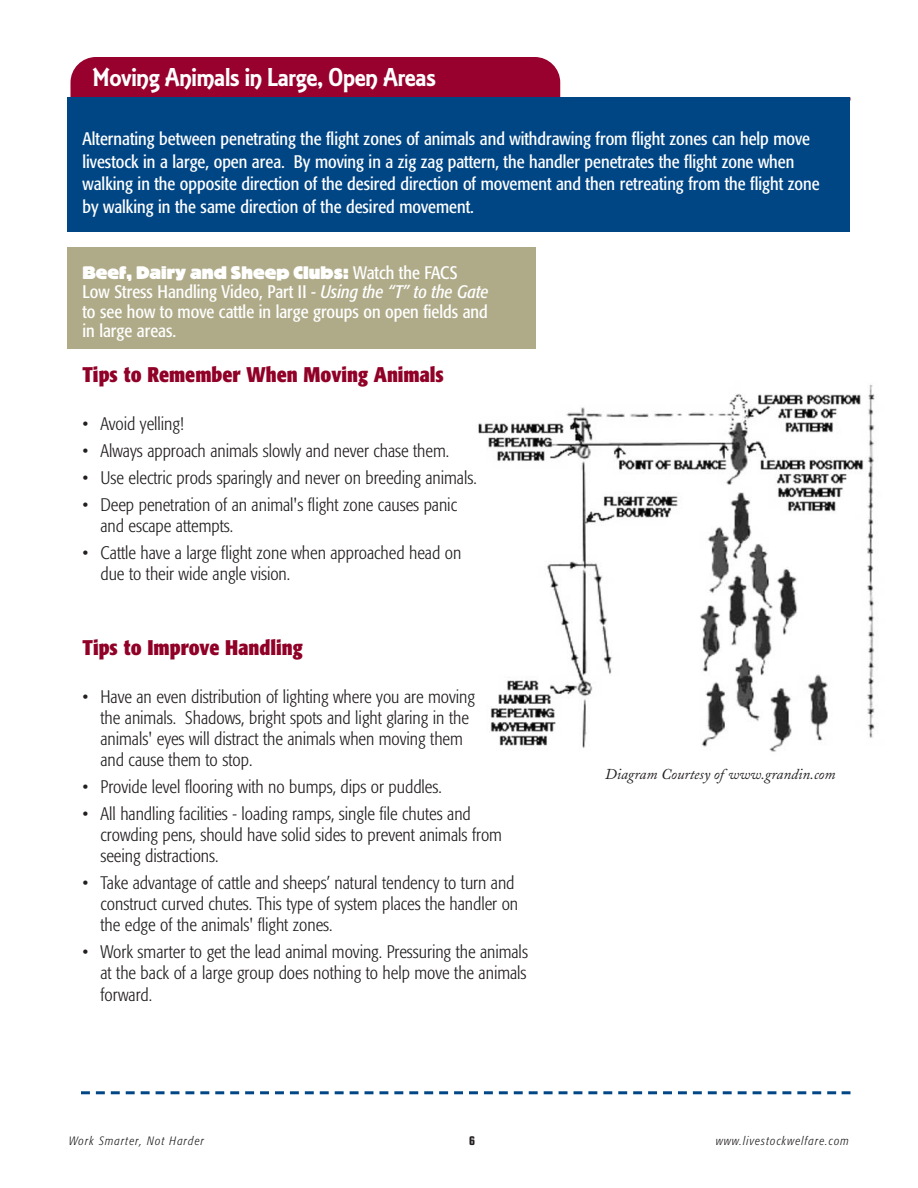
<style>
.page{position:relative;width:918px;height:1188px;background:#fff}
.page>*{position:absolute;margin:0;border:0;box-sizing:border-box;transform-origin:0 0}
.t1{font:27px "Equinox Plain";letter-spacing:-.01em;color:#fff}
.t2{font:700 condensed 21px "Formata";color:#900027}
.t3{font:300 condensed 18px/21px "Formata";color:#231f20}
.t4{font:condensed 18px/22.5px "Formata";color:#fff;text-align:justify}
.t5{font:800 18px "Block BE";color:#fff}
.t6{font:italic 15px "Adobe Caslon";color:#231f20}
.t7{font:italic 300 condensed 12px "Formata";letter-spacing:.085em;color:#231f20}
.t8{font:700 condensed 12px "Eurostile";color:#231f20}
.s1{font-family:"Formata";font-weight:400;font-stretch:condensed}
.s2{font-style:italic}
</style>
<div class="page">
<div style="left:70px;top:57px;width:490px;height:67px;background:#98002e;border-radius:26px"></div>
<div style="left:68px;top:98px;width:782px;height:134px;background:#004685"></div>
<div style="left:68px;top:247px;width:468px;height:101px;background:#afab89"></div>
<img style="left:478px;top:385px;width:397px;height:367px">
<svg style="left:81px;top:1091px;width:769px;height:3px"></svg>
<h1 class="t1" style="left:93px;top:67px;width:345px">Moving Animals in Large, Open Areas</h1>
<p class="t4" style="left:82px;top:129px;width:739px;text-align:left">Alternating between penetrating the flight zones of animals and withdrawing from flight zones can help move livestock in a large, open area. By moving in a zig zag pattern, the handler penetrates the flight zone when walking in the opposite direction of the desired direction of movement and then retreating from the flight zone by walking in the same direction of the desired movement.</p>
<p class="t5" style="left:82px;top:266px;width:377px">Beef, Dairy and Sheep Clubs: <span class="s1">Watch the FACS</span></p>
<p class="t4" style="left:82px;top:283px;width:408px;line-height:19.5px">Low Stress Handling Video, Part II - <span class="s2">Using the “T” to the Gate </span>to see how to move cattle in large groups on open fields and in large areas.</p>
<p class="t2" style="left:82px;top:366px;width:363px">Tips to Remember When Moving Animals</p>
<p class="t3" style="left:82px;top:415px;width:103px">• Avoid yelling!</p>
<p class="t3" style="left:82px;top:442px;width:368px">• Always approach animals slowly and never chase them.</p>
<p class="t3" style="left:82px;top:469px;width:396px">• Use electric prods sparingly and never on breeding animals.</p>
<p class="t3" style="left:100px;top:496px;width:358px;text-indent:-18px">• Deep penetration of an animal's flight zone causes panic and escape attempts.</p>
<p class="t3" style="left:100px;top:544px;width:362px;text-indent:-18px">• Cattle have a large flight zone when approached head on due to their wide angle vision.</p>
<p class="t2" style="left:82px;top:639px;width:222px">Tips to Improve Handling</p>
<p class="t3" style="left:100px;top:688px;width:376px;text-indent:-18px">• Have an even distribution of lighting where you are moving the animals. Shadows, bright spots and light glaring in the animals' eyes will distract the animals when moving them and cause them to stop.</p>
<p class="t3" style="left:82px;top:778px;width:361px">• Provide level flooring with no bumps, dips or puddles.</p>
<p class="t3" style="left:100px;top:805px;width:403px;text-indent:-18px">• All handling facilities - loading ramps, single file chutes and crowding pens, should have solid sides to prevent animals from seeing distractions.</p>
<p class="t3" style="left:100px;top:874px;width:419px;text-indent:-18px">• Take advantage of cattle and sheeps’ natural tendency to turn and construct curved chutes. This type of system places the handler on the edge of the animals' flight zones.</p>
<p class="t3" style="left:100px;top:942px;width:429px;line-height:21.6px;text-align:justify;text-indent:-18px">• Work smarter to get the lead animal moving. Pressuring the animals at the back of a large group does nothing to help move the animals forward.</p>
<p class="t6" style="left:605px;top:768px;width:232px">Diagram Courtesy of www.grandin.com</p>
<p class="t7" style="left:69px;top:1136px;width:137px">Work Smarter, Not Harder</p>
<p class="t8" style="left:469px;top:1136px;width:7px">6</p>
<p class="t7" style="left:716px;top:1136px;width:134px">www.livestockwelfare.com</p>
</div>
